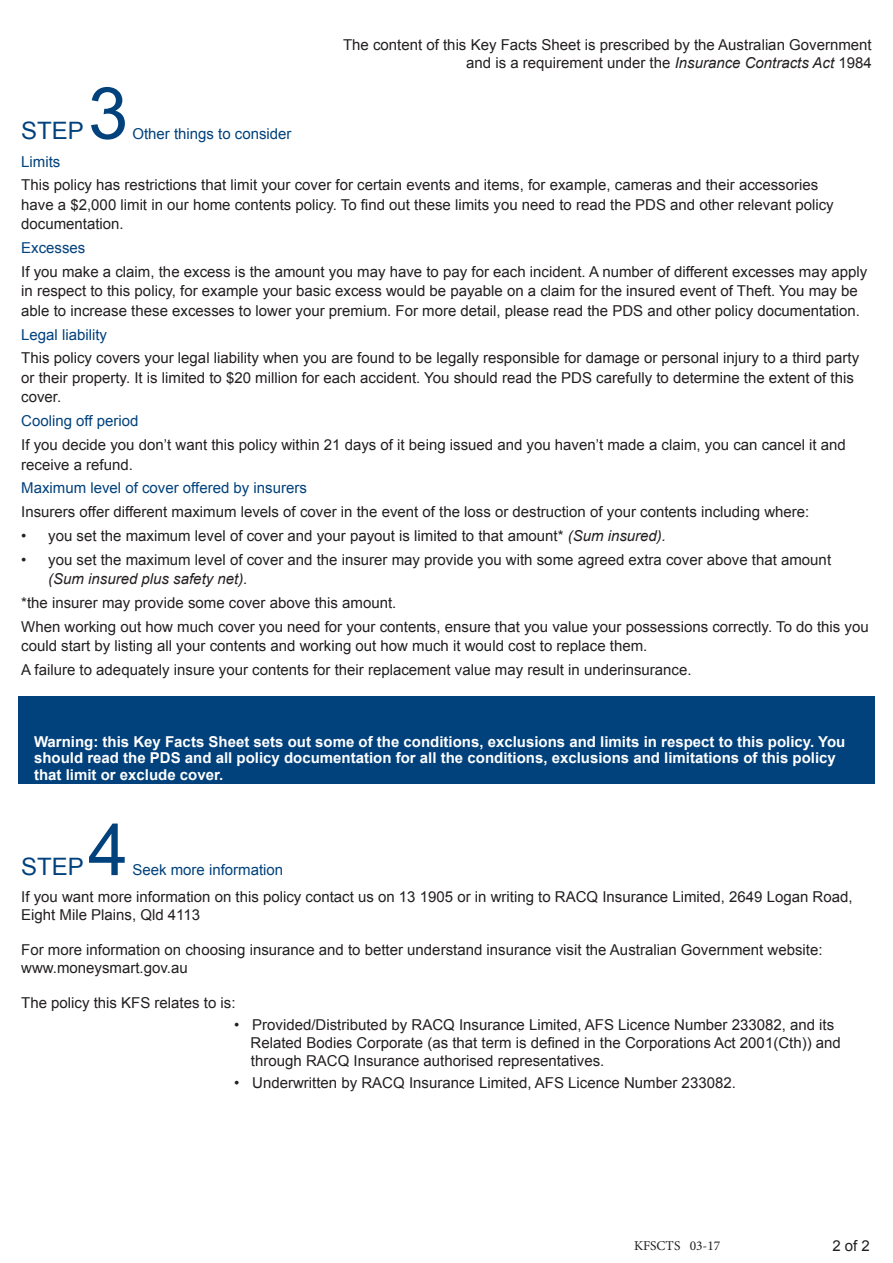
<style>
.page{position:relative;width:893px;height:1263px;background:#fff}
.page>*{position:absolute;margin:0;border:0;box-sizing:border-box;transform-origin:0 0}
.t1{font:72px "Arial";color:#01417c}
.t2{font:24px "Arial";color:#01417c}
.t3{font:15px/19.5px "Arial";color:#231f20}
.t4{font:700 15px/16.5px "Arial";color:#fff}
.t5{font:15px "Arial";color:#01417c}
.t6{font:13.5px "Minion Pro";color:#231f20}
.s1{font-style:italic}
</style>
<div class="page">
<div style="left:18px;top:696px;width:856px;height:88px;background:#01417c"></div>
<p class="t2" style="left:21px;top:115px;width:64px">STEP</p>
<p class="t1" style="left:88px;top:66px;width:42px">3</p>
<p class="t5" style="left:132px;top:124px;width:161px">Other things to consider</p>
<p class="t3" style="left:343px;top:36px;width:530px;line-height:18px;text-align:right">The content of this Key Facts Sheet is prescribed by the Australian Government and is a requirement under the <span class="s1">Insurance Contracts Act</span> 1984</p>
<p class="t5" style="left:21px;top:152px;width:41px">Limits</p>
<p class="t3" style="left:21px;top:176px;width:814px">This policy has restrictions that limit your cover for certain events and items, for example, cameras and their accessories have a $2,000 limit in our home contents policy. To find out these limits you need to read the PDS and other relevant policy documentation.</p>
<p class="t5" style="left:21px;top:238px;width:66px">Excesses</p>
<p class="t3" style="left:21px;top:262px;width:847px">If you make a claim, the excess is the amount you may have to pay for each incident. A number of different excesses may apply in respect to this policy, for example your basic excess would be payable on a claim for the insured event of Theft. You may be able to increase these excesses to lower your premium. For more detail, please read the PDS and other policy documentation.</p>
<p class="t5" style="left:21px;top:325px;width:87px">Legal liability</p>
<p class="t3" style="left:21px;top:349px;width:839px">This policy covers your legal liability when you are found to be legally responsible for damage or personal injury to a third party or their property. It is limited to $20 million for each accident. You should read the PDS carefully to determine the extent of this cover.</p>
<p class="t5" style="left:21px;top:411px;width:119px">Cooling off period</p>
<p class="t3" style="left:21px;top:435px;width:826px">If you decide you don’t want this policy within 21 days of it being issued and you haven’t made a claim, you can cancel it and receive a refund.</p>
<p class="t5" style="left:21px;top:478px;width:287px">Maximum level of cover offered by insurers</p>
<p class="t3" style="left:21px;top:502px;width:790px">Insurers offer different maximum levels of cover in the event of the loss or destruction of your contents including where:</p>
<p class="t3" style="left:21px;top:526px;width:646px">• you set the maximum level of cover and your payout is limited to that amount* <span class="s1">(Sum insured).</span></p>
<p class="t3" style="left:48px;top:550px;width:784px;text-indent:-27px">• you set the maximum level of cover and the insurer may provide you with some agreed extra cover above that amount <span class="s1">(Sum insured plus safety net).</span></p>
<p class="t3" style="left:21px;top:593px;width:377px">*the insurer may provide some cover above this amount.</p>
<p class="t3" style="left:21px;top:617px;width:849px">When working out how much cover you need for your contents, ensure that you value your possessions correctly. To do this you could start by listing all your contents and working out how much it would cost to replace them.</p>
<p class="t3" style="left:21px;top:660px;width:672px">A failure to adequately insure your contents for their replacement value may result in underinsurance.</p>
<p class="t4" style="left:34px;top:733px;width:813px">Warning: this Key Facts Sheet sets out some of the conditions, exclusions and limits in respect to this policy. You should read the PDS and all policy documentation for all the conditions, exclusions and limitations of this policy that limit or exclude cover.</p>
<p class="t1" style="left:88px;top:803px;width:42px">4</p>
<p class="t2" style="left:21px;top:851px;width:64px">STEP</p>
<p class="t5" style="left:132px;top:860px;width:152px">Seek more information</p>
<p class="t3" style="left:21px;top:887px;width:833px;line-height:18px">If you want more information on this policy contact us on 13 1905 or in writing to RACQ Insurance Limited, 2649 Logan Road,<br>Eight Mile Plains, Qld 4113</p>
<p class="t3" style="left:21px;top:940px;width:803px;line-height:18px">For more information on choosing insurance and to better understand insurance visit the Australian Government website: www.moneysmart.gov.au</p>
<p class="t3" style="left:21px;top:993px;width:216px">The policy this KFS relates to is:</p>
<p class="t3" style="left:251px;top:1016px;width:592px;line-height:18px;text-indent:-16px">• Provided/Distributed by RACQ Insurance Limited, AFS Licence Number 233082, and its<br>Related Bodies Corporate (as that term is defined in the Corporations Act 2001(Cth)) and through RACQ Insurance authorised representatives.</p>
<p class="t3" style="left:234px;top:1073px;width:503px">• Underwritten by RACQ Insurance Limited, AFS Licence Number 233082.</p>
<p class="t6" style="left:634px;top:1237px;width:88px">KFSCTS 03-17</p>
<p class="t3" style="left:832px;top:1236px;width:39px">2 of 2</p>
</div>
